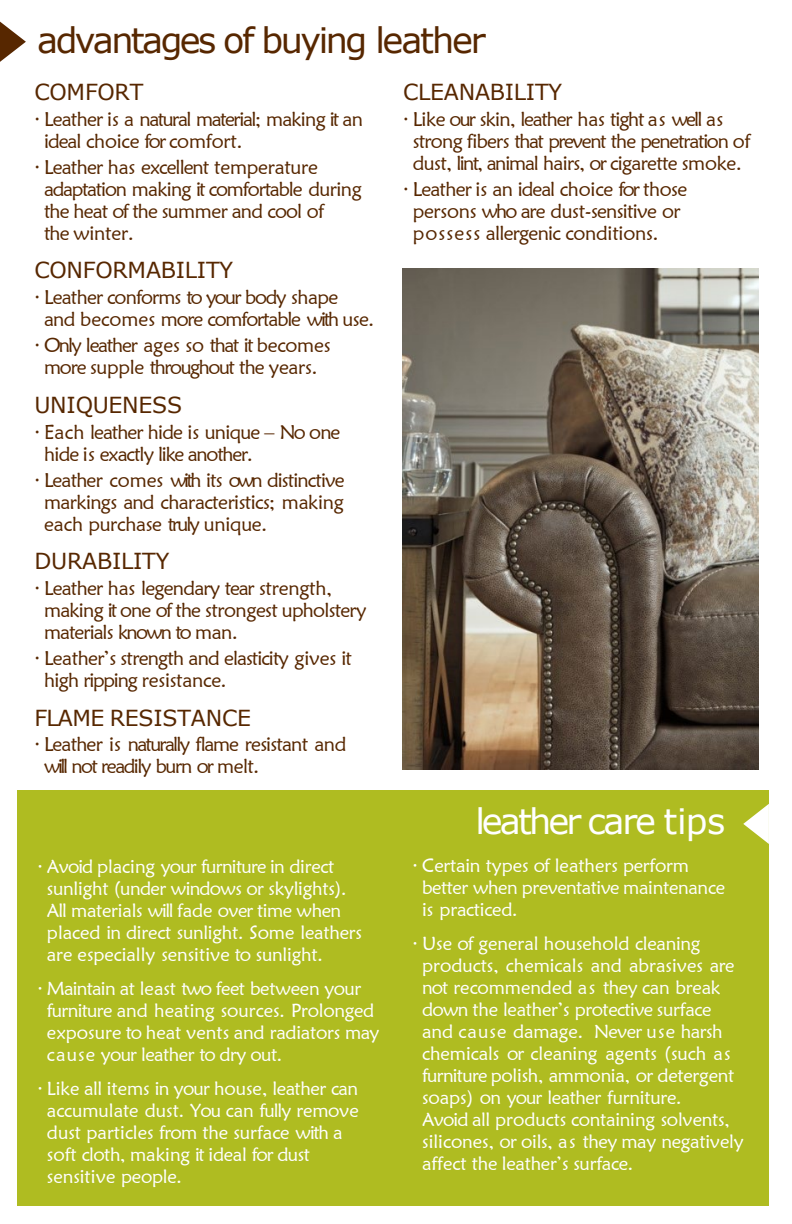
<style>
.page{position:relative;width:792px;height:1224px;background:#fff}
.page>*{position:absolute;margin:0;border:0;box-sizing:border-box;transform-origin:0 0}
.t1{font:35px "Verdana";letter-spacing:-.07em;color:#572700}
.t2{font:35px "Verdana";letter-spacing:-.07em;color:#fff}
.t3{font:22px "Verdana";letter-spacing:-.01em;color:#572700}
.t4{font:20px/22px "Maiandra GD";letter-spacing:-.04em;color:#572700}
.t5{font:20px/22px "Maiandra GD";letter-spacing:-.065em;color:#572700}
.t6{font:20px "Maiandra GD";letter-spacing:-.015em;color:#572700}
.t7{font:19px/22px "Maiandra GD";letter-spacing:-.01em;color:#fff}
</style>
<div class="page">
<div style="left:17px;top:791px;width:752px;height:415px;background:#afbc21"></div>
<svg style="left:743px;top:804px;width:26px;height:40px"></svg>
<svg style="left:0;top:22px;width:26px;height:40px"></svg>
<img style="left:402px;top:268px;width:356px;height:502px">
<h2 class="t1" style="left:37px;top:16px;width:450px">advantages of buying leather</h2>
<p class="t3" style="left:34px;top:77px;width:110px">COMFORT</p>
<p class="t4" style="left:44px;top:108px;width:320px;text-indent:-10px">· Leather is a natural material; making it an ideal choice for comfort.</p>
<p class="t4" style="left:44px;top:156px;width:319px;text-indent:-10px">· Leather has excellent temperature adaptation making it comfortable during the heat of the summer and cool of</p>
<p class="t6" style="left:44px;top:221px;width:91px">the winter.</p>
<p class="t3" style="left:34px;top:255px;width:200px">CONFORMABILITY</p>
<p class="t4" style="left:44px;top:286px;width:332px;text-indent:-10px">· Leather conforms to your body shape and becomes more comfortable with use.</p>
<p class="t4" style="left:34px;top:334px;width:298px;text-align:center">· Only leather ages so that it becomes more supple throughout the years.</p>
<p class="t3" style="left:34px;top:390px;width:149px">UNIQUENESS</p>
<p class="t4" style="left:44px;top:420px;width:298px;text-indent:-10px">· Each leather hide is unique – No one hide is exactly like another.</p>
<p class="t4" style="left:44px;top:468px;width:302px;text-align:justify;text-indent:-10px">· Leather comes with its own distinctive markings and characteristics; making each purchase truly unique.</p>
<p class="t3" style="left:34px;top:546px;width:136px">DURABILITY</p>
<p class="t4" style="left:44px;top:577px;width:324px;text-indent:-10px">· Leather has legendary tear strength, making it one of the strongest upholstery materials known to man.</p>
<p class="t4" style="left:44px;top:647px;width:310px;text-indent:-10px">· Leather’s strength and elasticity gives it high ripping resistance.</p>
<p class="t3" style="left:34px;top:703px;width:218px">FLAME RESISTANCE</p>
<p class="t5" style="left:44px;top:733px;width:304px;text-indent:-10px">· Leather is naturally flame resistant and will not readily burn or melt.</p>
<p class="t3" style="left:403px;top:77px;width:161px">CLEANABILITY</p>
<p class="t4" style="left:413px;top:108px;width:339px;text-indent:-10px">· Like our skin, leather has tight as well as strong fibers that prevent the penetration of dust, lint, animal hairs, or cigarette smoke.</p>
<p class="t4" style="left:413px;top:178px;width:276px;text-indent:-10px">· Leather is an ideal choice for those persons who are dust-sensitive or possess allergenic conditions.</p>
<p class="t7" style="left:47px;top:855px;width:317px;text-indent:-10px">· Avoid placing your furniture in direct sunlight (under windows or skylights).<br>All materials will fade over time when placed in direct sunlight. Some leathers are especially sensitive to sunlight.</p>
<p class="t7" style="left:47px;top:977px;width:334px;text-indent:-10px">· Maintain at least two feet between your furniture and heating sources. Prolonged exposure to heat vents and radiators may cause your leather to dry out.</p>
<p class="t7" style="left:47px;top:1077px;width:313px;text-indent:-10px">· Like all items in your house, leather can accumulate dust. You can fully remove dust particles from the surface with a soft cloth, making it ideal for dust sensitive people.</p>
<p class="t2" style="left:475px;top:797px;width:252px">leather care tips</p>
<p class="t7" style="left:422px;top:854px;width:305px;text-indent:-10px">· Certain types of leathers perform better when preventative maintenance is practiced.</p>
<p class="t7" style="left:422px;top:932px;width:314px;text-indent:-10px">· Use of general household cleaning products, chemicals and abrasives are not recommended as they can break down the leather’s protective surface and cause damage. Never use harsh chemicals or cleaning agents (such as furniture polish, ammonia, or detergent soaps) on your leather furniture.</p>
<p class="t7" style="left:422px;top:1108px;width:323px">Avoid all products containing solvents, silicones, or oils, as they may negatively affect the leather’s surface.</p>
</div>
